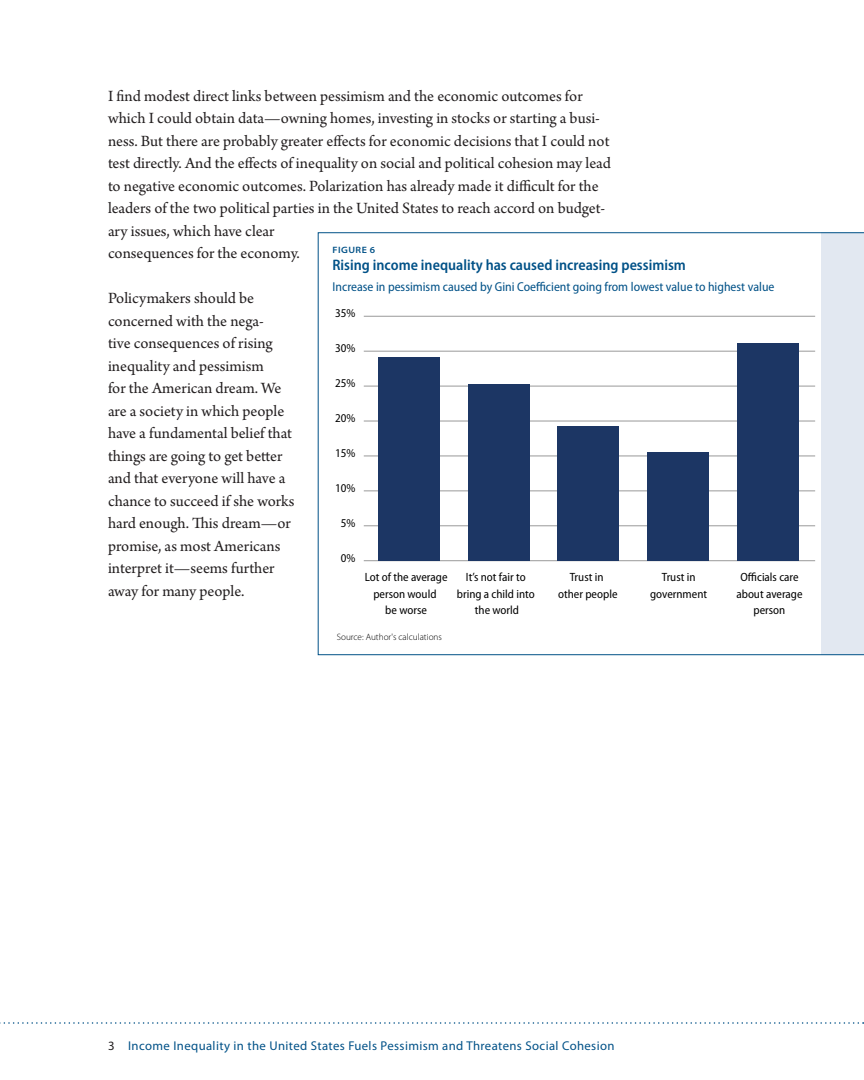
<style>
.page{position:relative;width:864px;height:1080px;background:#fff}
.page>*{position:absolute;margin:0;border:0;box-sizing:border-box;transform-origin:0 0}
.Body{font:16.5px/22.5px "Arno Pro";color:#231f20}
.t1{font:600 semi-condensed 15.15px "Myriad Pro";color:#005187}
.t2{font:semi-condensed 12.9px "Myriad Pro";color:#005187}
.t3{font:12.75px "Myriad Pro";letter-spacing:.03em;color:#005187}
.t4{font:semi-condensed 12px/16.6px "Myriad Pro";color:#000;text-align:center}
.t5{font:300 9.3px "Myriad Pro";color:#000}
.t6{font:600 semi-expanded 9.3px "Myriad Pro";letter-spacing:.05em;color:#005187}
.s1{color:#231f20}
</style>
<div class="page">
<svg style="left:0;top:1022px;width:864px;height:2px"></svg>
<svg style="left:318px;top:233px;width:546px;height:422px"></svg>
<hr style="left:364px;top:560px;width:451px;height:1px;background:#999">
<hr style="left:364px;top:525px;width:451px;height:1px;background:#999">
<hr style="left:364px;top:490px;width:451px;height:1px;background:#999">
<hr style="left:364px;top:456px;width:451px;height:1px;background:#999">
<hr style="left:364px;top:421px;width:451px;height:1px;background:#999">
<hr style="left:364px;top:386px;width:451px;height:1px;background:#999">
<hr style="left:364px;top:351px;width:451px;height:1px;background:#999">
<hr style="left:364px;top:316px;width:451px;height:1px;background:#999">
<div style="left:378px;top:357px;width:62px;height:204px;background:#1c3664"></div>
<div style="left:468px;top:385px;width:61px;height:176px;background:#1c3664"></div>
<div style="left:558px;top:427px;width:61px;height:134px;background:#1c3664"></div>
<div style="left:648px;top:452px;width:61px;height:109px;background:#1c3664"></div>
<div style="left:737px;top:343px;width:62px;height:218px;background:#1c3664"></div>
<p class="Body" style="left:108px;top:85px;width:504px">I find modest direct links between pessimism and the economic outcomes for which I could obtain data—owning homes, investing in stocks or starting a busi&shy;ness. But there are probably greater effects for economic decisions that I could not test directly. And the effects of inequality on social and political cohesion may lead to negative economic outcomes. Polarization has already made it difficult for the leaders of the two political parties in the United States to reach accord on budget&shy;ary issues, which have clear<br>consequences for the economy.</p>
<p class="Body" style="left:108px;top:288px;width:188px">Policymakers should be concerned with the nega-<br>tive consequences of rising inequality and pessimism<br>for the American dream. We are a society in which people have a fundamental belief that things are going to get better and that everyone will have a chance to succeed if she works hard enough. This dream—or promise, as most Americans interpret it—seems further away for many people.</p>
<p class="t6" style="left:333px;top:245px;width:44px">FIGURE 6</p>
<p class="t1" style="left:333px;top:257px;width:355px">Rising income inequality has caused increasing pessimism</p>
<p class="t2" style="left:333px;top:279px;width:443px">Increase in pessimism caused by Gini Coefficient going from lowest value to highest value</p>
<p class="t4" style="left:335px;top:305px;width:22px">35%</p>
<p class="t4" style="left:335px;top:340px;width:22px">30%</p>
<p class="t4" style="left:335px;top:375px;width:22px">25%</p>
<p class="t4" style="left:335px;top:410px;width:22px">20%</p>
<p class="t4" style="left:335px;top:445px;width:22px">15%</p>
<p class="t4" style="left:335px;top:480px;width:22px">10%</p>
<p class="t4" style="left:341px;top:515px;width:16px">5%</p>
<p class="t4" style="left:341px;top:550px;width:16px">0%</p>
<p class="t4" style="left:365px;top:569px;width:84px">Lot of the average person would<br>be worse</p>
<p class="t4" style="left:457px;top:569px;width:79px">It’s not fair to bring a child into the world</p>
<p class="t4" style="left:558px;top:569px;width:61px">Trust in other people</p>
<p class="t4" style="left:650px;top:569px;width:58px">Trust in government</p>
<p class="t4" style="left:736px;top:569px;width:68px">Officials care about average person</p>
<p class="t5" style="left:337px;top:631px;width:107px">Source: Author's calculations</p>
<p class="t3" style="left:108px;top:1038px;width:508px"><span class="s1">3</span> Income Inequality in the United States Fuels Pessimism and Threatens Social Cohesion</p>
</div>
